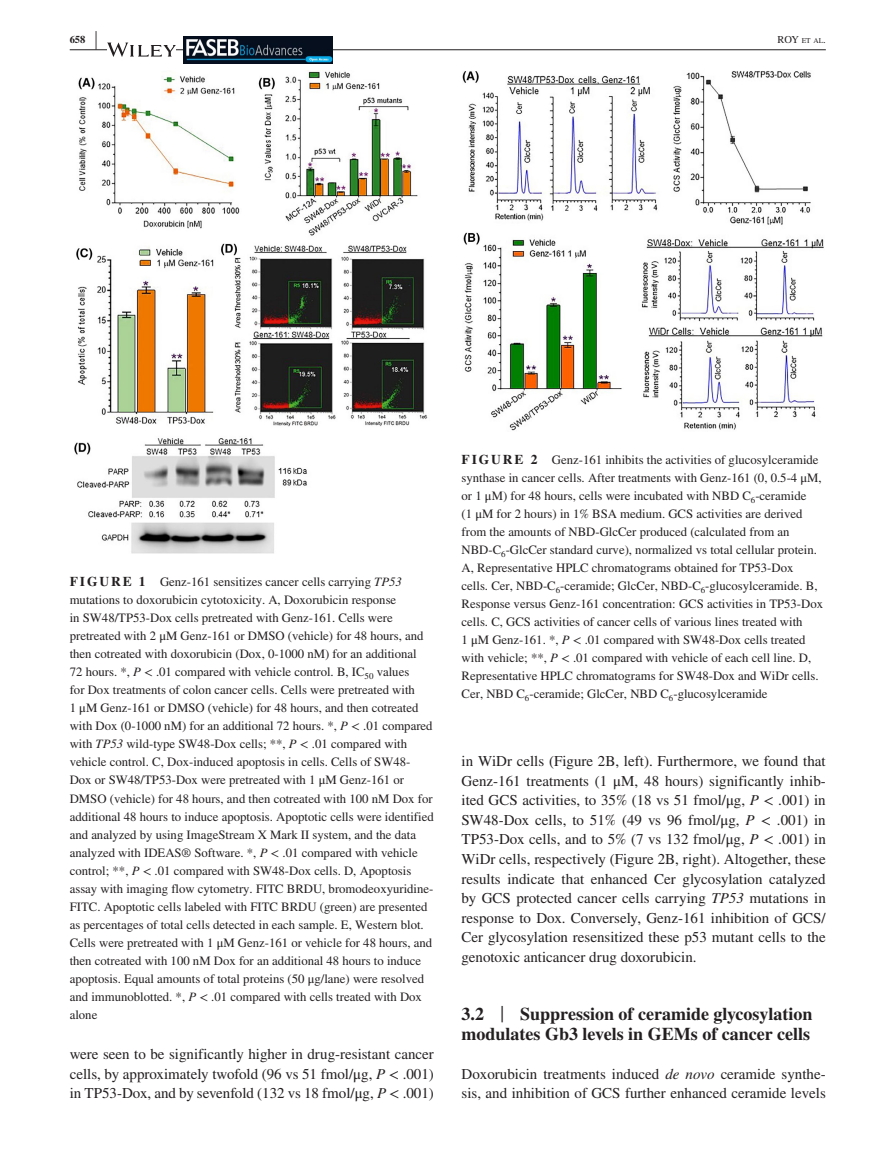
<style>
.page{position:relative;width:893px;height:1174px;background:#fff}
.page>*{position:absolute;margin:0;border:0;box-sizing:border-box;transform-origin:0 0}
.t1{font:700 25.95px "STIX";color:#231f20;scale:.36 1}
.t2{font:700 18px/19.5px "STIX";color:#231f20}
.t3{font:15px/19.5px "STIX";color:#231f20;text-align:justify}
.t4{font:12.75px/18px "STIX";color:#231f20}
.t5{font:10.5px "STIX";color:#231f20}
.t6{font:700 10.5px "STIX";color:#231f20}
.s1{font-size:7.35px}
.s2{font-weight:700;font-size:13.5px}
.s3{font-style:italic}
.s4{color:#fff}
.s5{font-weight:400;font-size:23.7px}
</style>
<div class="page">
<hr style="left:70px;top:49px;width:756px;height:1px;background:#231f20">
<svg style="left:107px;top:43px;width:69px;height:14px"></svg>
<img style="left:183px;top:36px;width:149px;height:27px">
<img style="left:75px;top:70px;width:353px;height:484px">
<img style="left:463px;top:71px;width:361px;height:360px">
<p class="t6" style="left:70px;top:33px;width:17px">658</p>
<h1 class="t1" style="left:95px;top:25px;width:7px">|</h1>
<p class="t5" style="left:778px;top:32px;width:50px">ROY <span class="s1">et al</span>.</p>
<p class="t4" style="left:70px;top:574px;width:366px"><span class="s2">FIGURE 1</span> Genz-161 sensitizes cancer cells carrying <span class="s3">TP53 </span>mutations to doxorubicin cytotoxicity. A, Doxorubicin response<br>in SW48/TP53-Dox cells pretreated with Genz-161. Cells were pretreated with 2 μM Genz-161 or DMSO (vehicle) for 48 hours, and then cotreated with doxorubicin (Dox, 0-1000 nM) for an additional<br>72 hours. *, <span class="s3">P</span> &lt; .01 compared with vehicle control. B, IC<sub>50</sub> values<br>for Dox treatments of colon cancer cells. Cells were pretreated with<br>1 μM Genz-161 or DMSO (vehicle) for 48 hours, and then cotreated with Dox (0-1000 nM) for an additional 72 hours. *, <span class="s3">P</span> &lt; .01 compared with <span class="s3">TP53</span> wild-type SW48-Dox cells; **, <span class="s3">P</span> &lt; .01 compared with vehicle control. C, Dox-induced apoptosis in cells. Cells of SW48- Dox or SW48/TP53-Dox were pretreated with 1 μM Genz-161 or DMSO (vehicle) for 48 hours, and then cotreated with 100 nM Dox for additional 48 hours to induce apoptosis. Apoptotic cells were identified and analyzed by using ImageStream X Mark II system, and the data analyzed with IDEAS® Software. *, <span class="s3">P</span> &lt; .01 compared with vehicle control; **, <span class="s3">P</span> &lt; .01 compared with SW48-Dox cells. D, Apoptosis assay with imaging flow cytometry. FITC BRDU, bromodeoxyuridine-FITC. Apoptotic cells labeled with FITC BRDU (green) are presented as percentages of total cells detected in each sample. E, Western blot.<br>Cells were pretreated with 1 μM Genz-161 or vehicle for 48 hours, and then cotreated with 100 nM Dox for an additional 48 hours to induce apoptosis. Equal amounts of total proteins (50 μg/lane) were resolved and immunoblotted. *, <span class="s3">P</span> &lt; .01 compared with cells treated with Dox</p>
<p class="t3" style="left:70px;top:1045px;width:366px">were seen to be significantly higher in drug-resistant cancer cells, by approximately twofold (96 vs 51 fmol/μg, <span class="s3">P</span> &lt; .001) in TP53-Dox, and by sevenfold (132 vs 18 fmol/μg, <span class="s3">P</span> &lt; .001)</p>
<p class="t4" style="left:462px;top:452px;width:363px"><span class="s2">FIGURE 2</span> Genz-161 inhibits the activities of glucosylceramide synthase in cancer cells. After treatments with Genz-161 (0, 0.5-4 μM, or 1 μM) for 48 hours, cells were incubated with NBD C<sub>6</sub>-ceramide<br>(1 μM for 2 hours) in 1% BSA medium. GCS activities are derived from the amounts of NBD-GlcCer produced (calculated from an NBD-C<sub>6</sub>-GlcCer standard curve), normalized vs total cellular protein.<br>A, Representative HPLC chromatograms obtained for TP53-Dox cells. Cer, NBD-C<sub>6</sub>-ceramide; GlcCer, NBD-C<sub>6</sub>-glucosylceramide. B, Response versus Genz-161 concentration: GCS activities in TP53-Dox cells. C, GCS activities of cancer cells of various lines treated with<br>1 μM Genz-161. *, <span class="s3">P</span> &lt; .01 compared with SW48-Dox cells treated with vehicle; **, <span class="s3">P</span> &lt; .01 compared with vehicle of each cell line. D, Representative HPLC chromatograms for SW48-Dox and WiDr cells.<br>Cer, NBD C<sub>6</sub>-ceramide; GlcCer, NBD C<sub>6</sub>-glucosylceramide <span class="s4">[Colour</span></p>
<p class="t3" style="left:462px;top:752px;width:366px">in WiDr cells (Figure 2B, left). Furthermore, we found that Genz-161 treatments (1 μM, 48 hours) significantly inhib&shy;ited GCS activities, to 35% (18 vs 51 fmol/μg, <span class="s3">P</span> &lt; .001) in SW48-Dox cells, to 51% (49 vs 96 fmol/μg, <span class="s3">P</span> &lt; .001) in TP53-Dox cells, and to 5% (7 vs 132 fmol/μg, <span class="s3">P</span> &lt; .001) in WiDr cells, respectively (Figure 2B, right). Altogether, these results indicate that enhanced Cer glycosylation catalyzed by GCS protected cancer cells carrying <span class="s3">TP53</span> mutations in response to Dox. Conversely, Genz-161 inhibition of GCS/ Cer glycosylation resensitized these p53 mutant cells to the genotoxic anticancer drug doxorubicin.</p>
<h2 class="t2" style="left:462px;top:1004px;width:352px">3.2 <span class="s5">|</span> Suppression of ceramide glycosylation modulates Gb3 levels in GEMs of cancer cells</h2>
<p class="t3" style="left:462px;top:1064px;width:366px">Doxorubicin treatments induced <span class="s3">de novo</span> ceramide synthe&shy;sis, and inhibition of GCS further enhanced ceramide levels</p>
</div>
